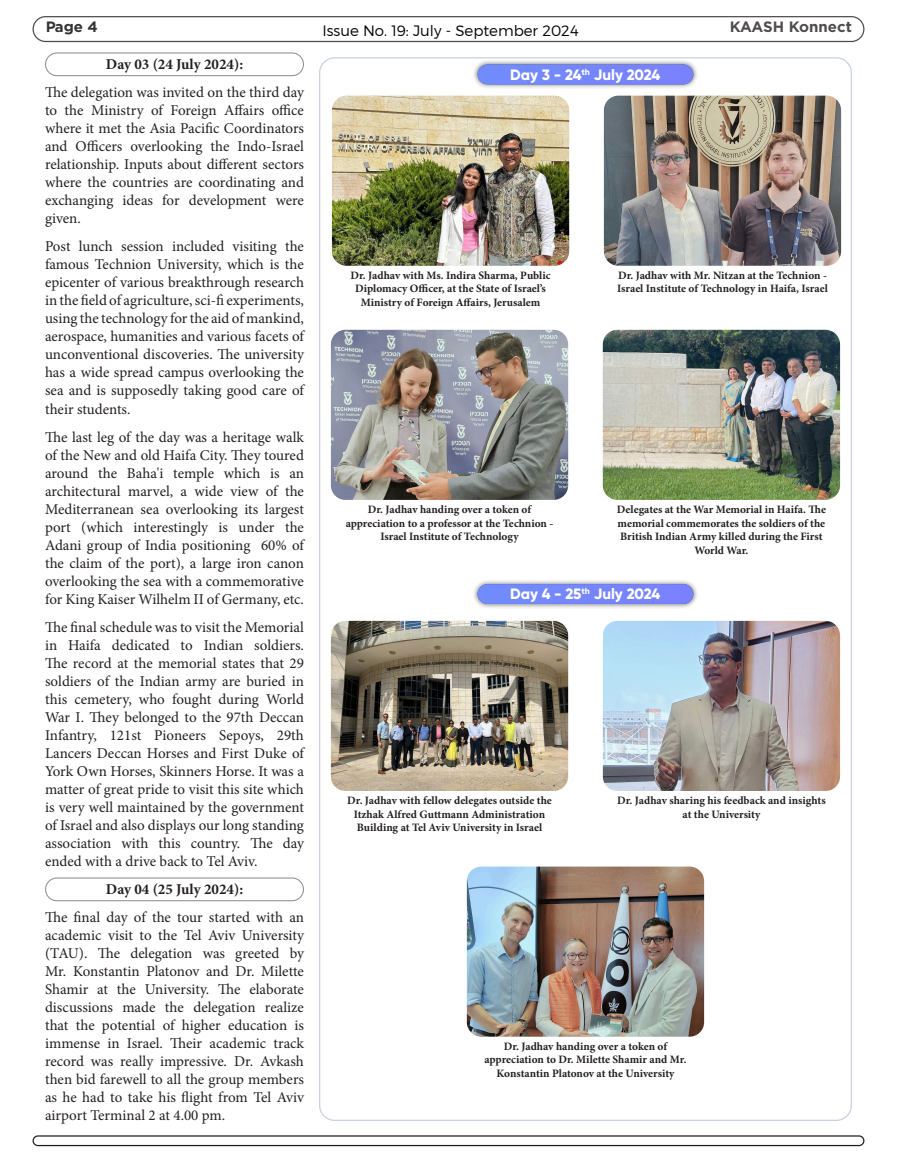
<style>
.page{position:relative;width:897px;height:1166px;background:#fff}
.page>*{position:absolute;margin:0;border:0;box-sizing:border-box;transform-origin:0 0}
.Main_Text{font:15px/18px "Minion Pro";letter-spacing:-.005em;color:#231f20;text-align:justify}
.Main_Text-2{font:700 15px "Minion Pro";color:#231f20}
.Paragraph_Style_1{font:800 15px "Gilroy";color:#fff}
.t1{font:300 15px "Montserrat";color:#000}
.t2{font:700 15px "Gotham";color:#231f20}
.t3{font:700 15px "Gotham";color:#000}
.Paragraph_Style_1-2{font:700 11.25px/13.5px "Minion Pro";color:#231f20;text-align:center}
</style>
<div class="page">
<div style="left:33px;top:16px;width:831px;height:26px;border:1px solid #231f20;border-radius:12px"></div>
<div style="left:33px;top:1135px;width:831px;height:11px;border:1px solid #231f20;border-radius:5px"></div>
<div style="left:45px;top:52px;width:259px;height:24px;border:1px solid #231f20;border-radius:11px"></div>
<div style="left:45px;top:877px;width:259px;height:24px;border:1px solid #231f20;border-radius:11px"></div>
<img style="left:332px;top:96px;width:237px;height:170px">
<img style="left:331px;top:330px;width:237px;height:170px">
<img style="left:331px;top:621px;width:237px;height:170px">
<img style="left:604px;top:96px;width:237px;height:170px">
<img style="left:602px;top:330px;width:238px;height:170px">
<img style="left:602px;top:621px;width:238px;height:170px">
<img style="left:467px;top:866px;width:237px;height:170px">
<div style="left:472px;top:59px;width:226px;height:31px;background:#231f20;opacity:.75"></div>
<div style="left:477px;top:65px;width:216px;height:19px;background:#7586fe;border-radius:10px"></div>
<div style="left:472px;top:579px;width:226px;height:30px;background:#231f20;opacity:.75"></div>
<div style="left:477px;top:584px;width:216px;height:20px;background:#7585fe;border-radius:10px"></div>
<p class="t3" style="left:45px;top:18px;width:54px">Page 4</p>
<p class="t1" style="left:322px;top:21px;width:258px">Issue No. 19: July - September 2024</p>
<p class="t2" style="left:729px;top:18px;width:124px">KAASH Konnect</p>
<p class="Main_Text-2" style="left:106px;top:54px;width:139px">Day 03 (24 July 2024):</p>
<p class="Main_Text" style="left:45px;top:84px;width:260px">The delegation was invited on the third day to the Ministry of Foreign Affairs office where it met the Asia Pacific Coordinators and Officers overlooking the Indo-Israel relationship. Inputs about different sectors where the countries are coordinating and exchanging ideas for development were given.</p>
<p class="Main_Text" style="left:45px;top:238px;width:260px">Post lunch session included visiting the famous Technion University, which is the epicenter of various breakthrough research in the field of agriculture, sci-fi experiments, using the technology for the aid of mankind, aerospace, humanities and various facets of unconventional discoveries. The university has a wide spread campus overlooking the sea and is supposedly taking good care of their students.</p>
<p class="Main_Text" style="left:45px;top:428px;width:260px">The last leg of the day was a heritage walk of the New and old Haifa City. They toured around the Baha'i temple which is an architectural marvel, a wide view of the Mediterranean sea overlooking its largest port (which interestingly is under the Adani group of India positioning 60% of the claim of the port), a large iron canon overlooking the sea with a commemorative for King Kaiser Wilhelm II of Germany, etc.</p>
<p class="Main_Text" style="left:45px;top:618px;width:260px">The final schedule was to visit the Memorial in Haifa dedicated to Indian soldiers.<br>The record at the memorial states that 29 soldiers of the Indian army are buried in this cemetery, who fought during World War I. They belonged to the 97th Deccan Infantry, 121st Pioneers Sepoys, 29th Lancers Deccan Horses and First Duke of York Own Horses, Skinners Horse. It was a matter of great pride to visit this site which is very well maintained by the government of Israel and also displays our long standing association with this country. The day ended with a drive back to Tel Aviv.</p>
<p class="Main_Text-2" style="left:106px;top:878px;width:139px">Day 04 (25 July 2024):</p>
<p class="Main_Text" style="left:45px;top:908px;width:260px">The final day of the tour started with an academic visit to the Tel Aviv University (TAU). The delegation was greeted by Mr. Konstantin Platonov and Dr. Milette Shamir at the University. The elaborate discussions made the delegation realize that the potential of higher education is immense in Israel. Their academic track record was really impressive. Dr. Avkash then bid farewell to all the group members as he had to take his flight from Tel Aviv airport Terminal 2 at 4.00 pm.</p>
<p class="Paragraph_Style_1" style="left:510px;top:66px;width:152px">Day 3 - 24<sup>th</sup> July 2024</p>
<p class="Paragraph_Style_1-2" style="left:350px;top:268px;width:201px">Dr. Jadhav with Ms. Indira Sharma, Public<br>Diplomacy Officer, at the State of Israel’s<br>Ministry of Foreign Affairs, Jerusalem</p>
<p class="Paragraph_Style_1-2" style="left:617px;top:268px;width:212px;text-align:left">Dr. Jadhav with Mr. Nitzan at the Technion -<br>Israel Institute of Technology in Haifa, Israel</p>
<p class="Paragraph_Style_1-2" style="left:346px;top:502px;width:209px">Dr. Jadhav handing over a token of appreciation to a professor at the Technion -<br>Israel Institute of Technology</p>
<p class="Paragraph_Style_1-2" style="left:617px;top:502px;width:210px">Delegates at the War Memorial in Haifa. The memorial commemorates the soldiers of the British Indian Army killed during the First World War.</p>
<p class="Paragraph_Style_1" style="left:510px;top:584px;width:152px">Day 4 - 25<sup>th</sup> July 2024</p>
<p class="Paragraph_Style_1-2" style="left:347px;top:793px;width:206px">Dr. Jadhav with fellow delegates outside the<br>Itzhak Alfred Guttmann Administration<br>Building at Tel Aviv University in Israel</p>
<p class="Paragraph_Style_1-2" style="left:617px;top:793px;width:210px">Dr. Jadhav sharing his feedback and insights at the University</p>
<p class="Paragraph_Style_1-2" style="left:484px;top:1039px;width:204px">Dr. Jadhav handing over a token of appreciation to Dr. Milette Shamir and Mr.<br>Konstantin Platonov at the University</p>
</div>
